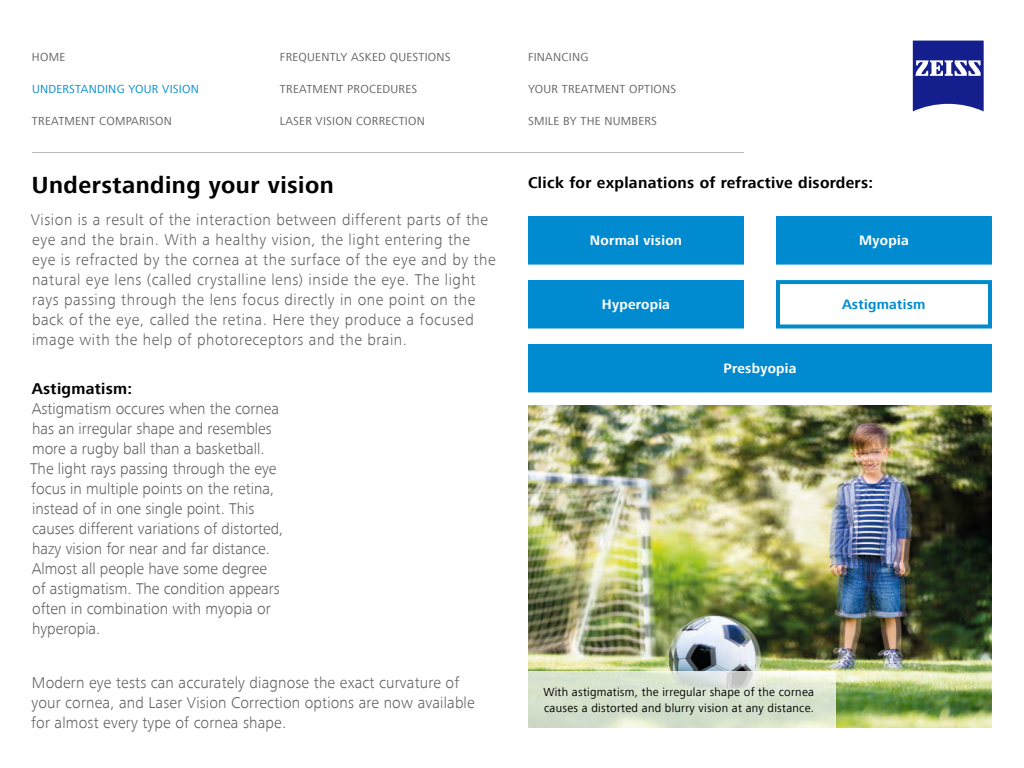
<style>
.page{position:relative;width:1024px;height:768px;background:#fff}
.page>*{position:absolute;margin:0;border:0;box-sizing:border-box;transform-origin:0 0}
.t1{font:700 24px "ZEISS Frutiger Next W1 G";letter-spacing:.02em;color:#000}
.t2{font:300 16px/20px "ZEISS Frutiger Next W1 G";letter-spacing:.01em;color:#626262}
.t3{font:300 16px/20px "ZEISS Frutiger Next W1 G";letter-spacing:.035em;color:#626262}
.t4{font:700 16px "ZEISS Frutiger Next W1 G";letter-spacing:.02em;color:#000}
.t5{font:700 14px "ZEISS Frutiger Next W1 G";letter-spacing:.02em;color:#fff}
.t6{font:700 14px "ZEISS Frutiger Next W1 G";letter-spacing:.02em;color:#008bd0}
.t7{font:12px "ZEISS Frutiger Next W1 G";letter-spacing:.02em;color:#626262}
.t8{font:12px/16px "ZEISS Frutiger Next W1 G";letter-spacing:.02em;color:#000}
.t9{font:12px "ZEISS Frutiger Next W1 G";letter-spacing:.02em;color:#008bd0}
</style>
<div class="page">
<hr style="left:32px;top:152px;width:712px;height:1px;background:#bcbdbc">
<img style="left:528px;top:405px;width:464px;height:323px">
<div style="left:776px;top:217px;width:216px;height:47px;background:#008bd0"></div>
<div style="left:776px;top:216px;width:216px;height:49px;border:1px solid #008bd0"></div>
<div style="left:528px;top:281px;width:216px;height:47px;background:#008bd0"></div>
<div style="left:528px;top:280px;width:216px;height:48px;border:1px solid #008bd0"></div>
<div style="left:776px;top:280px;width:216px;height:48px;border:4px solid #008bd0"></div>
<div style="left:528px;top:217px;width:216px;height:47px;background:#008bd0"></div>
<div style="left:528px;top:216px;width:216px;height:49px;border:1px solid #008bd0"></div>
<svg style="left:528px;top:671px;width:308px;height:57px;background:#d8e2cf"></svg>
<div style="left:528px;top:344px;width:464px;height:48px;background:#008bd0"></div>
<svg style="left:913px;top:41px;width:71px;height:70px;background:#4149a2"></svg>
<p class="t7" style="left:32px;top:50px;width:35px">HOME</p>
<p class="t7" style="left:280px;top:50px;width:172px">FREQUENTLY ASKED QUESTIONS</p>
<p class="t7" style="left:528px;top:50px;width:62px">FINANCING</p>
<p class="t9" style="left:32px;top:82px;width:168px">UNDERSTANDING YOUR VISION</p>
<p class="t7" style="left:280px;top:82px;width:139px">TREATMENT PROCEDURES</p>
<p class="t7" style="left:528px;top:82px;width:150px">YOUR TREATMENT OPTIONS</p>
<p class="t7" style="left:32px;top:114px;width:141px">TREATMENT COMPARISON</p>
<p class="t7" style="left:280px;top:114px;width:146px">LASER VISION CORRECTION</p>
<p class="t7" style="left:528px;top:114px;width:131px">SMILE BY THE NUMBERS</p>
<h1 class="t1" style="left:32px;top:172px;width:303px">Understanding your vision</h1>
<p class="t4" style="left:528px;top:173px;width:347px">Click for explanations of refractive disorders:</p>
<p class="t3" style="left:31px;top:210px;width:467px">Vision is a result of the interaction between different parts of the eye and the brain. With a healthy vision, the light entering the eye is refracted by the cornea at the surface of the eye and by the natural eye lens (called crystalline lens) inside the eye. The light rays passing through the lens focus directly in one point on the back of the eye, called the retina. Here they produce a focused image with the help of photoreceptors and the brain.</p>
<p class="t5" style="left:590px;top:233px;width:94px">Normal vision</p>
<p class="t5" style="left:859px;top:233px;width:51px">Myopia</p>
<p class="t5" style="left:602px;top:297px;width:70px">Hyperopia</p>
<p class="t6" style="left:842px;top:297px;width:85px">Astigmatism</p>
<p class="t4" style="left:32px;top:379px;width:102px">Astigmatism:</p>
<p class="t2" style="left:30px;top:398px;width:255px">Astigmatism occures when the cornea has an irregular shape and resembles more a rugby ball than a basketball.<br>The light rays passing through the eye focus in multiple points on the retina, instead of in one single point. This causes different variations of distorted, hazy vision for near and far distance.<br>Almost all people have some degree<br>of astigmatism. The condition appears often in combination with myopia or hyperopia.</p>
<p class="t2" style="left:31px;top:673px;width:445px">Modern eye tests can accurately diagnose the exact curvature of your cornea, and Laser Vision Correction options are now available for almost every type of cornea shape.</p>
<p class="t5" style="left:723px;top:361px;width:75px">Presbyopia</p>
<p class="t8" style="left:543px;top:684px;width:272px">With astigmatism, the irregular shape of the cornea causes a distorted and blurry vision at any distance.</p>
</div>
